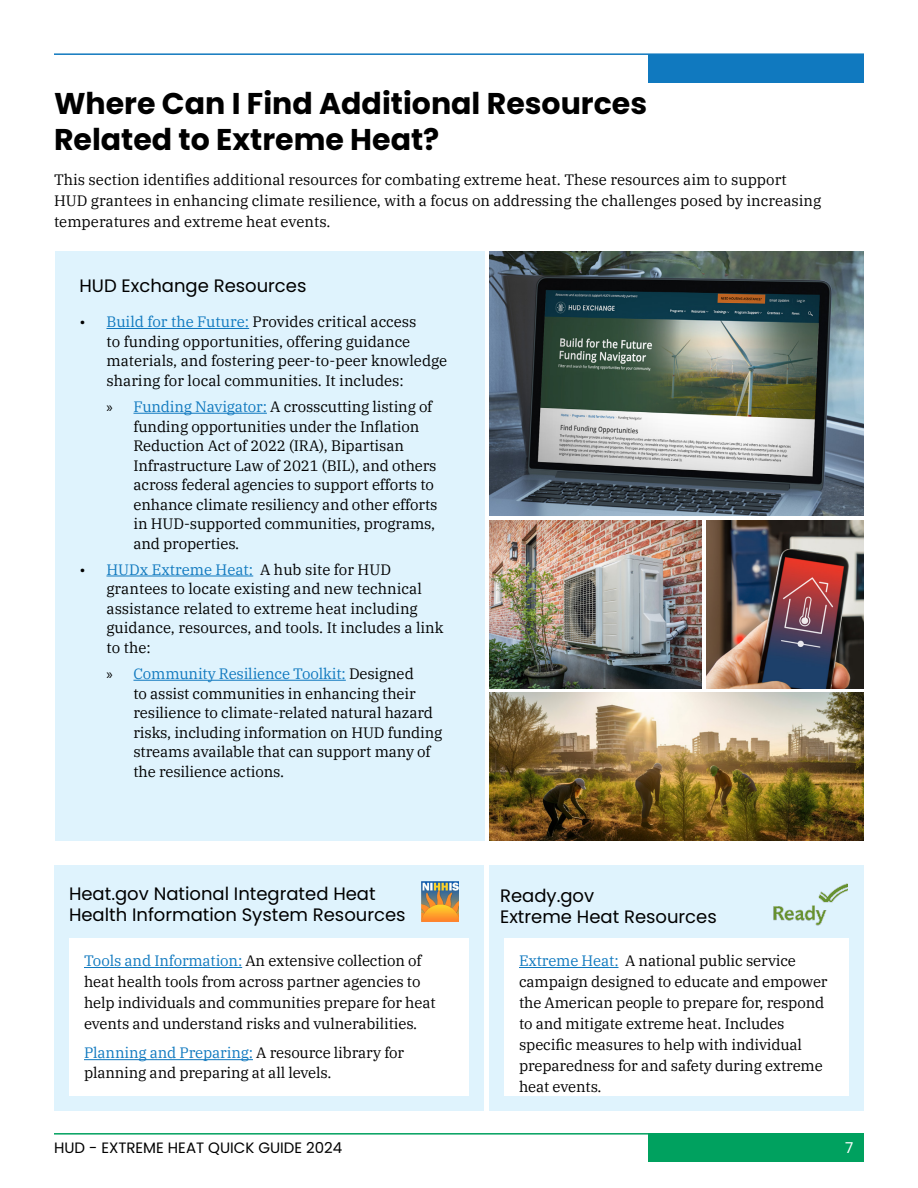
<style>
.page{position:relative;width:918px;height:1188px;background:#fff}
.page>*{position:absolute;margin:0;border:0;box-sizing:border-box;transform-origin:0 0}
.t1{font:700 30px/36px "Poppins";color:#000}
.Poppins_Head_12_pt{font:18px/21px "Poppins";color:#000}
._10pt_IBM_Plex_Serif{font:15px/19.5px "IBM Plex Serif";letter-spacing:-.01em;color:#000}
.Body{font:15px/21px "IBM Plex Serif";color:#000}
.t2{font:15px "Poppins";color:#000}
.t3{font:15px "Poppins";color:#fff}
.s1{color:#1079bf}
.s2{font-family:"Myriad Pro"}
</style>
<div class="page">
<hr style="left:54px;top:53px;width:810px;height:2px;background:#1079bf">
<div style="left:648px;top:54px;width:216px;height:28px;background:#1079bf"></div>
<div style="left:54px;top:866px;width:430px;height:245px;background:#dff3fd"></div>
<div style="left:490px;top:866px;width:374px;height:245px;background:#dff3fd"></div>
<div style="left:69px;top:938px;width:400px;height:158px;background:#fff"></div>
<div style="left:504px;top:938px;width:345px;height:158px;background:#fff"></div>
<img style="left:489px;top:252px;width:375px;height:264px">
<div style="left:55px;top:252px;width:430px;height:589px;background:#dff3fd"></div>
<img style="left:421px;top:882px;width:38px;height:39px">
<img style="left:774px;top:883px;width:74px;height:42px">
<img style="left:489px;top:521px;width:213px;height:167px">
<img style="left:706px;top:521px;width:158px;height:167px">
<img style="left:489px;top:693px;width:375px;height:148px">
<hr style="left:106px;top:328px;width:143px;height:1px;background:#1079bf">
<hr style="left:133px;top:413px;width:134px;height:1px;background:#1079bf">
<hr style="left:106px;top:576px;width:147px;height:1px;background:#1079bf">
<hr style="left:133px;top:680px;width:213px;height:1px;background:#1079bf">
<hr style="left:84px;top:967px;width:158px;height:1px;background:#1079bf">
<hr style="left:84px;top:1059px;width:169px;height:1px;background:#1079bf">
<hr style="left:519px;top:967px;width:100px;height:1px;background:#1079bf">
<hr style="left:54px;top:1133px;width:810px;height:2px;background:#00a15f">
<div style="left:648px;top:1133px;width:216px;height:28px;background:#00a15f"></div>
<p class="t1" style="left:54px;top:85px;width:595px">Where Can I Find Additional Resources<br>Related to Extreme Heat?</p>
<p class="Body" style="left:54px;top:168px;width:769px">This section identifies additional resources for combating extreme heat. These resources aim to support<br>HUD grantees in enhancing climate resilience, with a focus on addressing the challenges posed by increasing temperatures and extreme heat events.</p>
<p class="Poppins_Head_12_pt" style="left:79px;top:276px;width:228px">HUD Exchange Resources</p>
<p class="_10pt_IBM_Plex_Serif" style="left:106px;top:311px;width:342px;text-indent:-27px">• <span class="s1">Build for the Future:</span> Provides critical access<br>to funding opportunities, offering guidance materials, and fostering peer-to-peer knowledge sharing for local communities. It includes:</p>
<p class="_10pt_IBM_Plex_Serif" style="left:133px;top:396px;width:306px;text-indent:-27px"><span class="s2">»</span> <span class="s1">Funding Navigator:</span> A crosscutting listing of funding opportunities under the Inflation Reduction Act of 2022 (IRA), Bipartisan Infrastructure Law of 2021 (BIL), and others across federal agencies to support efforts to enhance climate resiliency and other efforts in HUD-supported communities, programs, and properties.</p>
<p class="_10pt_IBM_Plex_Serif" style="left:106px;top:559px;width:339px;text-indent:-27px">• <span class="s1">HUDx Extreme Heat:</span> A hub site for HUD grantees to locate existing and new technical assistance related to extreme heat including guidance, resources, and tools. It includes a link to the:</p>
<p class="_10pt_IBM_Plex_Serif" style="left:133px;top:663px;width:310px;text-indent:-27px"><span class="s2">»</span> <span class="s1">Community Resilience Toolkit:</span> Designed<br>to assist communities in enhancing their resilience to climate-related natural hazard risks, including information on HUD funding streams available that can support many of the resilience actions.</p>
<p class="Poppins_Head_12_pt" style="left:69px;top:884px;width:338px">Heat.gov National Integrated Heat<br>Health Information System Resources</p>
<p class="_10pt_IBM_Plex_Serif" style="left:84px;top:949px;width:353px;line-height:21px"><span class="s1">Tools and Information:</span> An extensive collection of heat health tools from across partner agencies to help individuals and communities prepare for heat events and understand risks and vulnerabilities.</p>
<p class="_10pt_IBM_Plex_Serif" style="left:84px;top:1042px;width:322px"><span class="s1">Planning and Preparing:</span> A resource library for planning and preparing at all levels.</p>
<p class="Poppins_Head_12_pt" style="left:500px;top:886px;width:218px">Ready.gov<br>Extreme Heat Resources</p>
<p class="_10pt_IBM_Plex_Serif" style="left:519px;top:949px;width:310px;line-height:21px"><span class="s1">Extreme Heat:</span> A national public service campaign designed to educate and empower the American people to prepare for, respond to and mitigate extreme heat. Includes specific measures to help with individual preparedness for and safety during extreme heat events.</p>
<p class="t2" style="left:54px;top:1139px;width:290px">HUD - EXTREME HEAT QUICK GUIDE 2024</p>
<p class="t3" style="left:845px;top:1139px;width:10px">7</p>
</div>
